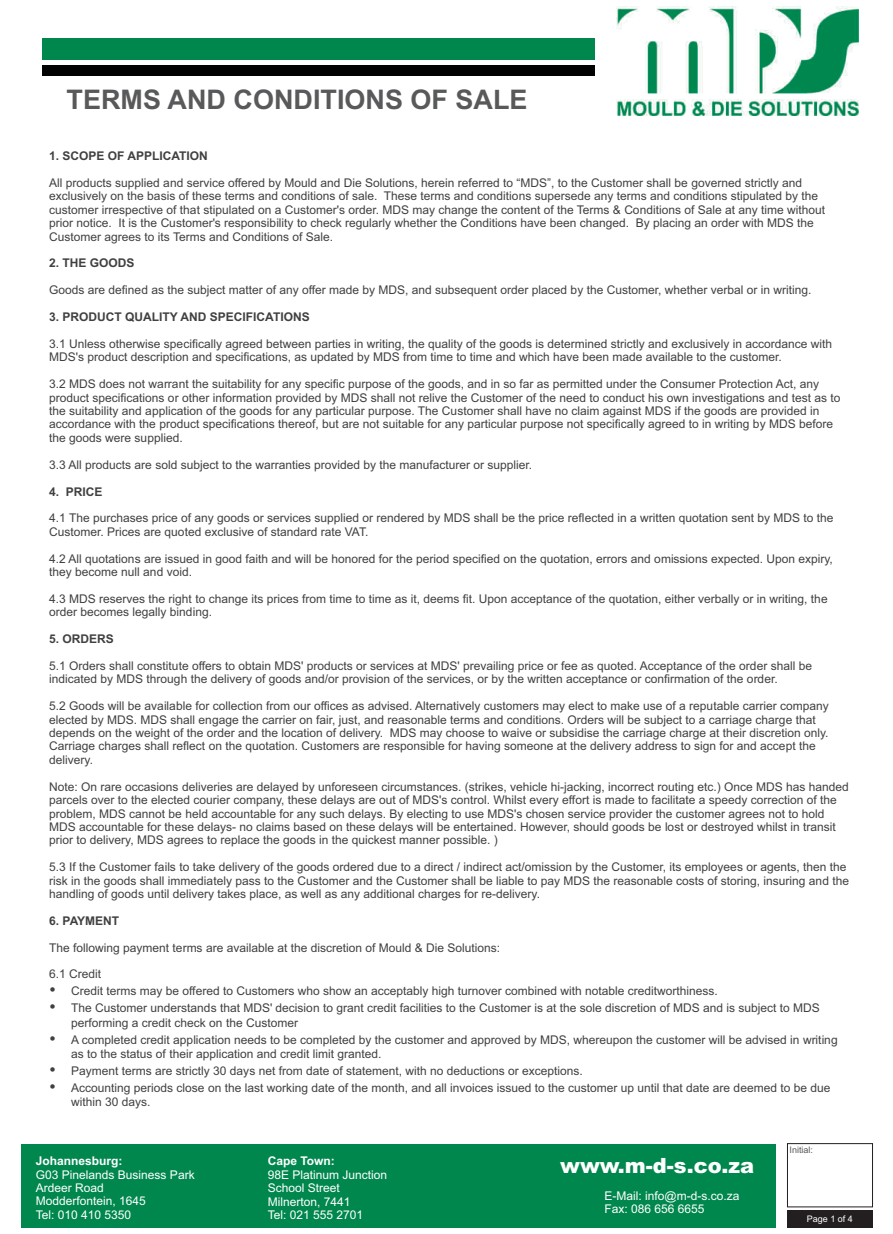
<style>
.page{position:relative;width:893px;height:1234px;background:#fff}
.page>*{position:absolute;margin:0;border:0;box-sizing:border-box;transform-origin:0 0}
.t1{font:700 27px "Arial";color:#58595b}
.t2{font:900 21px "Arial";color:#fff}
.t3{font:12px/13.4px "Arial";color:#404041}
.t4{font:12px/13.4px "Arial";color:#fff}
.t5{font:700 12px "Arial";color:#404041}
.t6{font:700 12px "Arial";color:#fff}
.t7{font:9px "Arial";color:#fff}
.t8{font:9px "Arial";color:#58595b}
</style>
<div class="page">
<div style="left:43px;top:39px;width:551px;height:21px;background:#00874e"></div>
<div style="left:43px;top:65px;width:551px;height:11px;background:#020203"></div>
<div style="left:21px;top:1143px;width:755px;height:84px;background:#00874e"></div>
<div style="left:787px;top:1210px;width:85px;height:17px;background:#231f20"></div>
<div style="left:787px;top:1142px;width:86px;height:64px;border:1px solid #231f20"></div>
<img style="left:616px;top:6px;width:243px;height:110px">
<h1 class="t1" style="left:67px;top:90px;width:463px">TERMS AND CONDITIONS OF SALE</h1>
<p class="t5" style="left:49px;top:151px;width:160px">1. SCOPE OF APPLICATION</p>
<p class="t3" style="left:49px;top:177px;width:777px">All products supplied and service offered by Mould and Die Solutions, herein referred to “MDS”, to the Customer shall be governed strictly and exclusively on the basis of these terms and conditions of sale. These terms and conditions supersede any terms and conditions stipulated by the customer irrespective of that stipulated on a Customer's order. MDS may change the content of the Terms &amp; Conditions of Sale at any time without prior notice. It is the Customer's responsibility to check regularly whether the Conditions have been changed. By placing an order with MDS the Customer agrees to its Terms and Conditions of Sale.</p>
<p class="t5" style="left:49px;top:259px;width:87px">2. THE GOODS</p>
<p class="t3" style="left:49px;top:284px;width:764px">Goods are defined as the subject matter of any offer made by MDS, and subsequent order placed by the Customer, whether verbal or in writing.</p>
<p class="t5" style="left:49px;top:312px;width:262px">3. PRODUCT QUALITY AND SPECIFICATIONS</p>
<p class="t3" style="left:49px;top:338px;width:784px">3.1 Unless otherwise specifically agreed between parties in writing, the quality of the goods is determined strictly and exclusively in accordance with<br>MDS's product description and specifications, as updated by MDS from time to time and which have been made available to the customer.</p>
<p class="t3" style="left:49px;top:378px;width:793px">3.2 MDS does not warrant the suitability for any specific purpose of the goods, and in so far as permitted under the Consumer Protection Act, any product specifications or other information provided by MDS shall not relive the Customer of the need to conduct his own investigations and test as to the suitability and application of the goods for any particular purpose. The Customer shall have no claim against MDS if the goods are provided in accordance with the product specifications thereof, but are not suitable for any particular purpose not specifically agreed to in writing by MDS before the goods were supplied.</p>
<p class="t3" style="left:49px;top:459px;width:484px">3.3 All products are sold subject to the warranties provided by the manufacturer or supplier.</p>
<p class="t5" style="left:49px;top:486px;width:55px">4. PRICE</p>
<p class="t3" style="left:49px;top:512px;width:786px">4.1 The purchases price of any goods or services supplied or rendered by MDS shall be the price reflected in a written quotation sent by MDS to the<br>Customer. Prices are quoted exclusive of standard rate VAT.</p>
<p class="t3" style="left:49px;top:552px;width:785px">4.2 All quotations are issued in good faith and will be honored for the period specified on the quotation, errors and omissions expected. Upon expiry, they become null and void.</p>
<p class="t3" style="left:49px;top:593px;width:780px">4.3 MDS reserves the right to change its prices from time to time as it, deems fit. Upon acceptance of the quotation, either verbally or in writing, the order becomes legally binding.</p>
<p class="t5" style="left:49px;top:634px;width:66px">5. ORDERS</p>
<p class="t3" style="left:49px;top:660px;width:764px">5.1 Orders shall constitute offers to obtain MDS' products or services at MDS' prevailing price or fee as quoted. Acceptance of the order shall be indicated by MDS through the delivery of goods and/or provision of the services, or by the written acceptance or confirmation of the order.</p>
<p class="t3" style="left:49px;top:700px;width:781px">5.2 Goods will be available for collection from our offices as advised. Alternatively customers may elect to make use of a reputable carrier company elected by MDS. MDS shall engage the carrier on fair, just, and reasonable terms and conditions. Orders will be subject to a carriage charge that depends on the weight of the order and the location of delivery. MDS may choose to waive or subsidise the carriage charge at their discretion only.<br>Carriage charges shall reflect on the quotation. Customers are responsible for having someone at the delivery address to sign for and accept the delivery.</p>
<p class="t3" style="left:49px;top:780px;width:801px">Note: On rare occasions deliveries are delayed by unforeseen circumstances. (strikes, vehicle hi-jacking, incorrect routing etc.) Once MDS has handed parcels over to the elected courier company, these delays are out of MDS's control. Whilst every effort is made to facilitate a speedy correction of the problem, MDS cannot be held accountable for any such delays. By electing to use MDS's chosen service provider the customer agrees not to hold MDS accountable for these delays- no claims based on these delays will be entertained. However, should goods be lost or destroyed whilst in transit prior to delivery, MDS agrees to replace the goods in the quickest manner possible. )</p>
<p class="t3" style="left:49px;top:861px;width:801px">5.3 If the Customer fails to take delivery of the goods ordered due to a direct / indirect act/omission by the Customer, its employees or agents, then the risk in the goods shall immediately pass to the Customer and the Customer shall be liable to pay MDS the reasonable costs of storing, insuring and the handling of goods until delivery takes place, as well as any additional charges for re-delivery.</p>
<p class="t5" style="left:49px;top:915px;width:72px">6. PAYMENT</p>
<p class="t3" style="left:49px;top:941px;width:452px">The following payment terms are available at the discretion of Mould &amp; Die Solutions:</p>
<p class="t3" style="left:71px;top:966px;width:750px;line-height:17px;text-indent:-22px">6.1 Credit<br>Credit terms may be offered to Customers who show an acceptably high turnover combined with notable creditworthiness.<br>The Customer understands that MDS' decision to grant credit facilities to the Customer is at the sole discretion of MDS and is subject to MDS</p>
<p class="t3" style="left:71px;top:1014px;width:768px;line-height:17px">performing a credit check on the Customer<br>A completed credit application needs to be completed by the customer and approved by MDS, whereupon the customer will be advised in writing</p>
<p class="t3" style="left:71px;top:1045px;width:761px;line-height:17px">as to the status of their application and credit limit granted.<br>Payment terms are strictly 30 days net from date of statement, with no deductions or exceptions.<br>Accounting periods close on the last working date of the month, and all invoices issued to the customer up until that date are deemed to be due</p>
<p class="t3" style="left:71px;top:1095px;width:81px">within 30 days.</p>
<p class="t6" style="left:36px;top:1156px;width:88px">Johannesburg:</p>
<p class="t4" style="left:36px;top:1168px;width:160px">G03 Pinelands Business Park<br>Ardeer Road<br>Modderfontein, 1645<br>Tel: 010 410 5350</p>
<p class="t6" style="left:268px;top:1156px;width:69px">Cape Town:</p>
<p class="t4" style="left:268px;top:1168px;width:121px">98E Platinum Junction<br>School Street<br>Milnerton, 7441<br>Tel: 021 555 2701</p>
<h2 class="t2" style="left:560px;top:1157px;width:195px">www.m-d-s.co.za</h2>
<p class="t4" style="left:604px;top:1189px;width:136px">E-Mail: info@m-d-s.co.za<br>Fax: 086 656 6655</p>
<p class="t8" style="left:789px;top:1146px;width:25px">Initial:</p>
<p class="t7" style="left:805px;top:1215px;width:50px">Page 1 of 4</p>
<p class="t7" style="left:807px;top:1215px;width:48px">Page 1 of 4</p>
</div>
